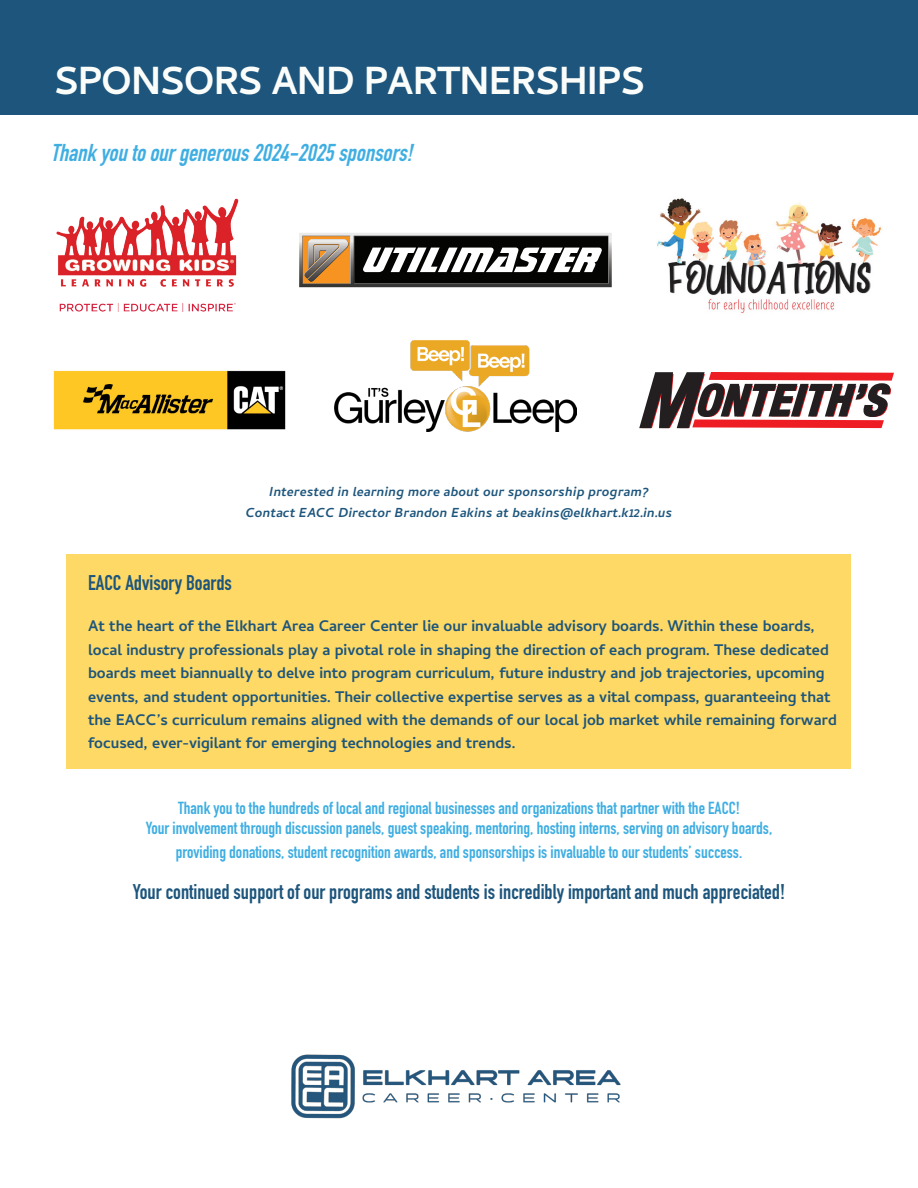
<style>
.page{position:relative;width:918px;height:1188px;background:#fff}
.page>*{position:absolute;margin:0;border:0;box-sizing:border-box;transform-origin:0 0}
.t1{font:700 49.5px "Cambay Devanagari";letter-spacing:-.02em;color:#fbfdfa}
.t2{font:italic 700 24px "DIN Condensed";color:#3faee2}
.t3{font:700 21px "DIN Condensed";color:#1d557c}
.t4{font:700 19.5px/23.4px "Cambay Devanagari";color:#1d557c}
.t5{font:700 17.25px/20.7px "DIN Condensed";color:#3faee2;text-align:center}
.t6{font:italic 700 16.5px "Cambay Devanagari";color:#1d557c}
</style>
<div class="page">
<div style="left:0;top:0;width:918px;height:114px;background:#1d557c"></div>
<div style="left:67px;top:554px;width:784px;height:215px;background:#fed965"></div>
<img style="left:291px;top:1054px;width:330px;height:65px">
<img style="left:53px;top:370px;width:233px;height:60px">
<img style="left:57px;top:198px;width:181px;height:114px">
<img style="left:335px;top:341px;width:241px;height:91px">
<svg style="left:639px;top:372px;width:255px;height:57px"></svg>
<svg style="left:299px;top:233px;width:313px;height:54px"></svg>
<hr style="left:302px;top:284px;width:49px;height:1px;background:#929192">
<img style="left:657px;top:198px;width:224px;height:115px">
<p class="t1" style="left:54px;top:48px;width:593px">SPONSORS AND PARTNERSHIPS</p>
<p class="t2" style="left:51px;top:136px;width:370px">Thankyoutoourgenerous2024-2025sponsors!</p>
<p class="t6" style="left:269px;top:480px;width:381px">Interested in learning more about our sponsorship program?</p>
<p class="t6" style="left:246px;top:501px;width:428px">Contact EACC Director Brandon Eakins at beakins@elkhart.k12.in.us</p>
<p class="t3" style="left:88px;top:569px;width:145px">EACC Advisory Boards</p>
<p class="t4" style="left:88px;top:613px;width:750px">At the heart of the Elkhart Area Career Center lie our invaluable advisory boards. Within these boards, local industry professionals play a pivotal role in shaping the direction of each program. These dedicated boards meet biannually to delve into program curriculum, future industry and job trajectories, upcoming events, and student opportunities. Their collective expertise serves as a vital compass, guaranteeing that the EACC’s curriculum remains aligned with the demands of our local job market while remaining forward focused, ever-vigilant for emerging technologies and trends.</p>
<p class="t5" style="left:146px;top:797px;width:628px">Thank you to the hundreds of local and regional businesses and organizations that partner with the EACC!<br>Your involvement through discussion panels, guest speaking, mentoring, hosting interns, serving on advisory boards,</p>
<p class="t5" style="left:176px;top:841px;width:568px">providing donations, student recognition awards, and sponsorships is invaluable to our students’ success.</p>
<p class="t3" style="left:133px;top:878px;width:654px">Your continued support of our programs and students is incredibly important and much appreciated!</p>
</div>
